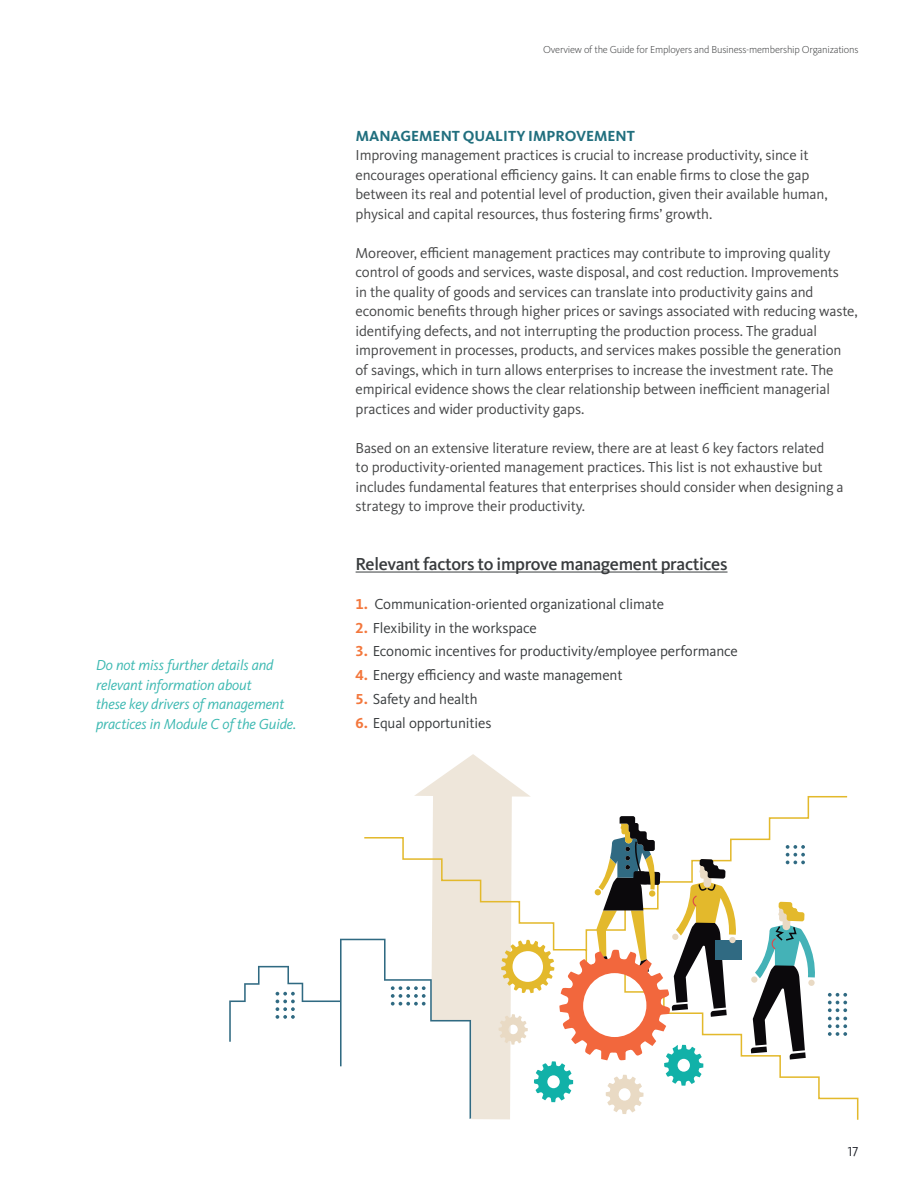
<style>
.page{position:relative;width:918px;height:1188px;background:#fff}
.page>*{position:absolute;margin:0;border:0;box-sizing:border-box;transform-origin:0 0}
.Título_5_v_Subrayado{font:500 18px "Kievit OT";letter-spacing:-.02em;color:#393c3e}
.t1{font:700 15.15px "Kievit OT";color:#216f7e}
.Texto_Kievit_10_13{font:15px/19.5px "Kievit OT";letter-spacing:-.01em;color:#454647}
.t2{font:15px "Kievit OT";letter-spacing:-.01em;color:#393c3e}
.Texto_Kievit_10_13-2{font:italic 15px/19.5px "Kievit OT";letter-spacing:-.01em;color:#3bb8b1}
.t3{font:13.5px "Kievit OT";color:#20232b}
.t4{font:300 10.5px "Kievit OT";letter-spacing:-.02em;color:#454647}
.s1{font-weight:700;color:#f3773c}
</style>
<div class="page">
<svg style="left:229px;top:754px;width:620px;height:365px"></svg>
<hr style="left:356px;top:572px;width:372px;height:1px;background:#393c3e">
<p class="Texto_Kievit_10_13-2" style="left:96px;top:655px;width:202px">Do not miss further details and relevant information about<br>these key drivers of management practices in Module C of the Guide.</p>
<p class="t4" style="left:543px;top:43px;width:317px">Overview of the Guide for Employers and Business-membership Organizations</p>
<p class="t1" style="left:356px;top:126px;width:281px">MANAGEMENT QUALITY IMPROVEMENT</p>
<p class="Texto_Kievit_10_13" style="left:356px;top:145px;width:474px">Improving management practices is crucial to increase productivity, since it encourages operational efficiency gains. It can enable firms to close the gap between its real and potential level of production, given their available human, physical and capital resources, thus fostering firms’ growth.</p>
<p class="Texto_Kievit_10_13" style="left:356px;top:243px;width:504px">Moreover, efficient management practices may contribute to improving quality control of goods and services, waste disposal, and cost reduction. Improvements<br>in the quality of goods and services can translate into productivity gains and economic benefits through higher prices or savings associated with reducing waste, identifying defects, and not interrupting the production process. The gradual improvement in processes, products, and services makes possible the generation<br>of savings, which in turn allows enterprises to increase the investment rate. The empirical evidence shows the clear relationship between inefficient managerial practices and wider productivity gaps.</p>
<p class="Texto_Kievit_10_13" style="left:356px;top:438px;width:490px">Based on an extensive literature review, there are at least 6 key factors related<br>to productivity-oriented management practices. This list is not exhaustive but includes fundamental features that enterprises should consider when designing a strategy to improve their productivity.</p>
<p class="Título_5_v_Subrayado" style="left:356px;top:553px;width:373px">Relevant factors to improve management practices</p>
<p class="t2" style="left:356px;top:595px;width:310px"><span class="s1">1.</span> Communication-oriented organizational climate</p>
<p class="t2" style="left:356px;top:619px;width:183px"><span class="s1">2.</span> Flexibility in the workspace</p>
<p class="t2" style="left:356px;top:642px;width:384px"><span class="s1">3.</span> Economic incentives for productivity/employee performance</p>
<p class="t2" style="left:356px;top:666px;width:268px"><span class="s1">4.</span> Energy efficiency and waste management</p>
<p class="t2" style="left:356px;top:690px;width:124px"><span class="s1">5.</span> Safety and health</p>
<p class="t2" style="left:356px;top:714px;width:137px"><span class="s1">6.</span> Equal opportunities</p>
<p class="t3" style="left:848px;top:1143px;width:12px">17</p>
</div>
